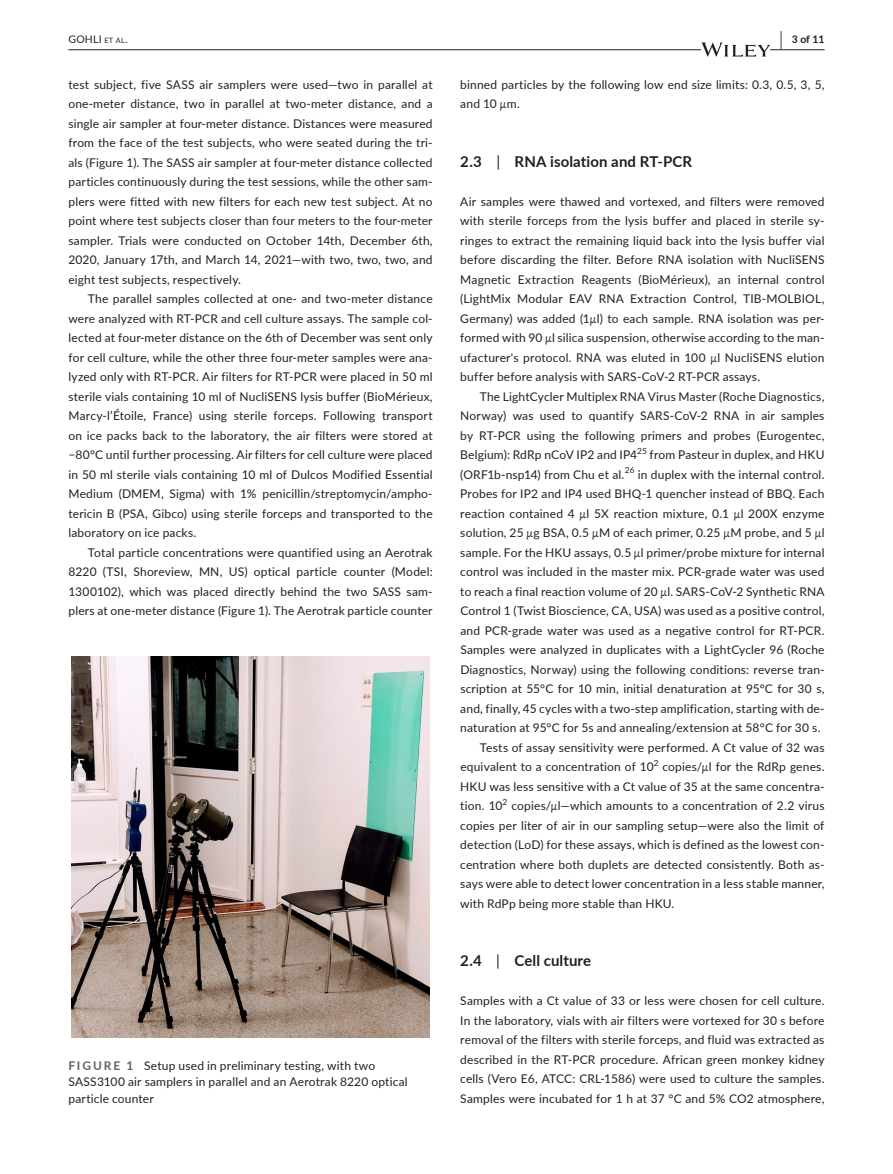
<style>
.page{position:relative;width:893px;height:1174px;background:#fff}
.page>*{position:absolute;margin:0;border:0;box-sizing:border-box;transform-origin:0 0}
.t1{font:700 15px "Lato";letter-spacing:.005em;color:#231f20}
.t2{font:12px/19.5px "Lato";letter-spacing:.015em;color:#231f20;text-align:justify}
.t3{font:10.5px "Lato";letter-spacing:.02em;color:#231f20}
.t4{font:700 10.5px "Lato";color:#231f20}
.t5{font:8.4px "Lato";color:#231f20}
.s1{font-size:7.35px}
.s2{font-size:19.5px}
.s3{font-family:"STIX Two Text"}
.s4{font-weight:400}
.s5{font-weight:700;color:#636366}
</style>
<div class="page">
<hr style="left:68px;top:49px;width:756px;height:1px;background:#231f20">
<svg style="left:701px;top:42px;width:69px;height:15px"></svg>
<div style="left:68px;top:656px;width:365px;height:381px;background:linear-gradient(to bottom,#fff,#fff)"></div>
<img style="left:72px;top:656px;width:357px;height:381px">
<p class="t3" style="left:68px;top:31px;width:61px">GOHLI <span class="s1">et al</span>.</p>
<p class="t4" style="left:780px;top:31px;width:46px"><span class="s2">|</span> 3 of 11</p>
<p class="t2" style="left:68px;top:74px;width:366px">test subject, five SASS air samplers were used—two in parallel at one-meter distance, two in parallel at two-meter distance, and a single air sampler at four-meter distance. Distances were measured from the face of the test subjects, who were seated during the tri&shy;als (Figure 1). The SASS air sampler at four-meter distance collected particles continuously during the test sessions, while the other sam&shy;plers were fitted with new filters for each new test subject. At no point where test subjects closer than four meters to the four-meter sampler. Trials were conducted on October 14th, December 6th, 2020, January 17th, and March 14, 2021—with two, two, two, and eight test subjects, respectively.</p>
<p class="t2" style="left:68px;top:288px;width:366px;text-indent:20px">The parallel samples collected at one- and two-meter distance were analyzed with RT-PCR and cell culture assays. The sample col&shy;lected at four-meter distance on the 6th of December was sent only for cell culture, while the other three four-meter samples were ana&shy;lyzed only with RT-PCR. Air filters for RT-PCR were placed in 50 ml sterile vials containing 10 ml of NucliSENS lysis buffer (BioMérieux, Marcy-l’Étoile, France) using sterile forceps. Following transport on ice packs back to the laboratory, the air filters were stored at −80°C until further processing. Air filters for cell culture were placed in 50 ml sterile vials containing 10 ml of Dulcos Modified Essential Medium (DMEM, Sigma) with 1% penicillin/streptomycin/ampho&shy;tericin B (PSA, Gibco) using sterile forceps and transported to the laboratory on ice packs.</p>
<p class="t2" style="left:68px;top:542px;width:366px;text-indent:20px">Total particle concentrations were quantified using an Aerotrak 8220 (TSI, Shoreview, MN, US) optical particle counter (Model:<br>1300102), which was placed directly behind the two SASS sam&shy;plers at one-meter distance (Figure 1). The Aerotrak particle counter</p>
<p class="t2" style="left:460px;top:74px;width:366px">binned particles by the following low end size limits: 0.3, 0.5, 3, 5, and 10 <span class="s3">µ</span>m.</p>
<p class="t1" style="left:460px;top:150px;width:233px">2.3 <span class="s4">|</span> RNA isolation and RT-PCR</p>
<p class="t2" style="left:460px;top:191px;width:366px">Air samples were thawed and vortexed, and filters were removed with sterile forceps from the lysis buffer and placed in sterile sy&shy;ringes to extract the remaining liquid back into the lysis buffer vial before discarding the filter. Before RNA isolation with NucliSENS Magnetic Extraction Reagents (BioMérieux), an internal control (LightMix Modular EAV RNA Extraction Control, TIB-MOLBIOL, Germany) was added (1<span class="s3">µ</span>l) to each sample. RNA isolation was per&shy;formed with 90 <span class="s3">µ</span>l silica suspension, otherwise according to the man&shy;ufacturer's protocol. RNA was eluted in 100 <span class="s3">µ</span>l NucliSENS elution buffer before analysis with SARS-CoV-2 RT-PCR assays.</p>
<p class="t2" style="left:460px;top:386px;width:366px;text-indent:20px">The LightCycler Multiplex RNA Virus Master (Roche Diagnostics, Norway) was used to quantify SARS-CoV-2 RNA in air samples by RT-PCR using the following primers and probes (Eurogentec, Belgium): RdRp nCoV IP2 and IP4<sup>25</sup> from Pasteur in duplex, and HKU (ORF1b-nsp14) from Chu et al.</p>
<p class="t5" style="left:625px;top:464px;width:11px">26</p>
<p class="t2" style="left:638px;top:464px;width:188px">in duplex with the internal control.</p>
<p class="t2" style="left:460px;top:483px;width:366px">Probes for IP2 and IP4 used BHQ-1 quencher instead of BBQ. Each</p>
<p class="t2" style="left:460px;top:503px;width:366px">reaction contained 4 <span class="s3">µ</span>l 5X reaction mixture, 0.1 <span class="s3">µ</span>l 200X enzyme</p>
<p class="t2" style="left:460px;top:522px;width:366px">solution, 25 <span class="s3">µ</span>g BSA, 0.5 <span class="s3">µ</span>M of each primer, 0.25 <span class="s3">µ</span>M probe, and 5 <span class="s3">µ</span>l</p>
<p class="t2" style="left:460px;top:542px;width:366px">sample. For the HKU assays, 0.5 <span class="s3">µ</span>l primer/probe mixture for internal</p>
<p class="t2" style="left:460px;top:561px;width:366px">control was included in the master mix. PCR-grade water was used</p>
<p class="t2" style="left:460px;top:581px;width:366px">to reach a final reaction volume of 20 <span class="s3">µ</span>l. SARS-CoV-2 Synthetic RNA</p>
<p class="t2" style="left:460px;top:600px;width:366px">Control 1 (Twist Bioscience, CA, USA) was used as a positive control,</p>
<p class="t2" style="left:460px;top:620px;width:366px">and PCR-grade water was used as a negative control for RT-PCR.</p>
<p class="t2" style="left:460px;top:639px;width:366px">Samples were analyzed in duplicates with a LightCycler 96 (Roche</p>
<p class="t2" style="left:460px;top:659px;width:366px">Diagnostics, Norway) using the following conditions: reverse tran-</p>
<p class="t2" style="left:460px;top:678px;width:366px">scription at 55°C for 10 min, initial denaturation at 95°C for 30 s,</p>
<p class="t2" style="left:460px;top:698px;width:366px">and, finally, 45 cycles with a two-step amplification, starting with de-</p>
<p class="t2" style="left:460px;top:717px;width:362px">naturation at 95°C for 5s and annealing/extension at 58°C for 30 s.</p>
<p class="t2" style="left:480px;top:737px;width:346px">Tests of assay sensitivity were performed. A Ct value of 32 was</p>
<p class="t2" style="left:460px;top:756px;width:195px">equivalent to a concentration of 10</p>
<p class="t5" style="left:654px;top:757px;width:6px">2</p>
<p class="t2" style="left:460px;top:756px;width:366px;text-indent:202px">copies/<span class="s3">µ</span>l for the RdRp genes.<br>HKU was less sensitive with a Ct value of 35 at the same concentra&shy;tion. 10</p>
<p class="t5" style="left:502px;top:796px;width:6px">2</p>
<p class="t2" style="left:460px;top:795px;width:366px;text-indent:51px">copies/<span class="s3">µ</span>l—which amounts to a concentration of 2.2 virus copies per liter of air in our sampling setup—were also the limit of detection (LoD) for these assays, which is defined as the lowest con&shy;centration where both duplets are detected consistently. Both as&shy;says were able to detect lower concentration in a less stable manner, with RdPp being more stable than HKU.</p>
<p class="t2" style="left:68px;top:1056px;width:341px;line-height:16.5px;text-align:left"><span class="s5">FIGURE 1</span> Setup used in preliminary testing, with two<br>SASS3100 air samplers in parallel and an Aerotrak 8220 optical particle counter</p>
<p class="t1" style="left:460px;top:950px;width:132px">2.4 <span class="s4">|</span> Cell culture</p>
<p class="t2" style="left:460px;top:990px;width:366px">Samples with a Ct value of 33 or less were chosen for cell culture.<br>In the laboratory, vials with air filters were vortexed for 30 s before removal of the filters with sterile forceps, and fluid was extracted as described in the RT-PCR procedure. African green monkey kidney cells (Vero E6, ATCC: CRL-1586) were used to culture the samples.<br>Samples were incubated for 1 h at 37 °C and 5% CO2 atmosphere,</p>
</div>
